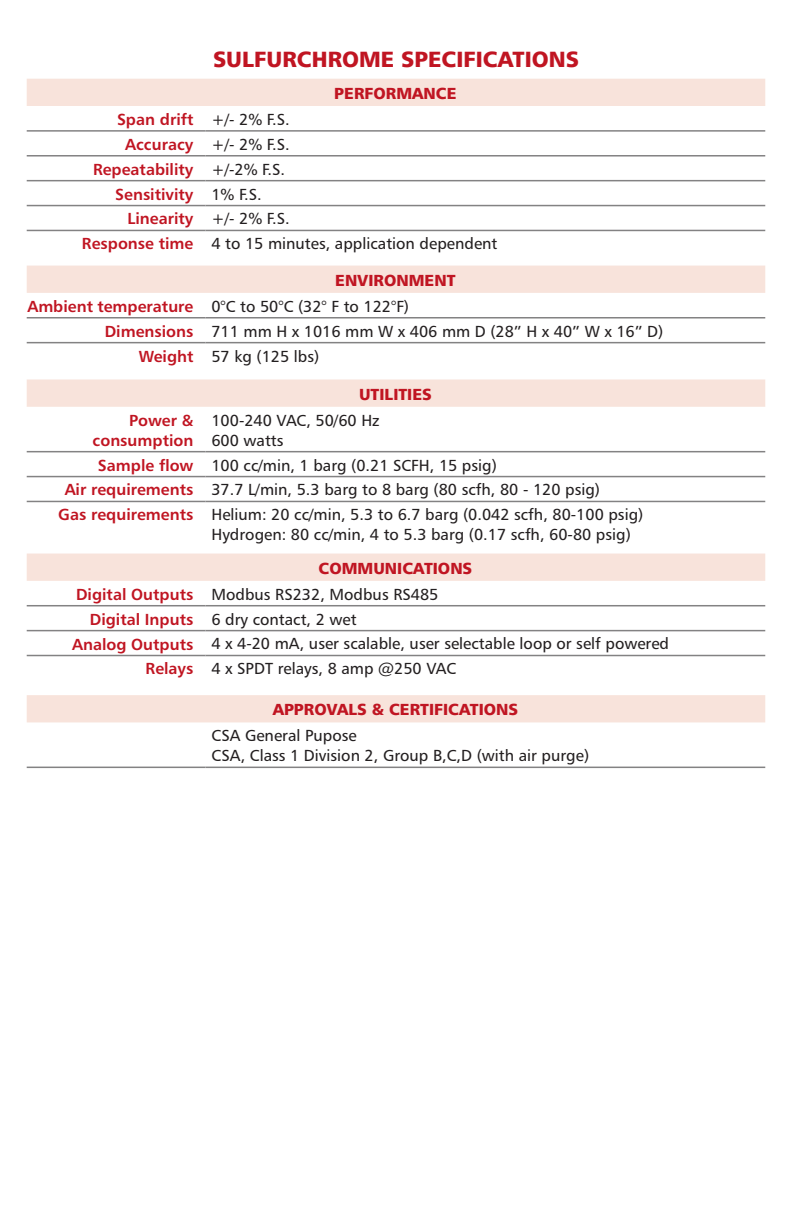
<style>
.page{position:relative;width:792px;height:1224px;background:#fff}
.page>*{position:absolute;margin:0;border:0;box-sizing:border-box;transform-origin:0 0}
.Red_Head{font:22px "Humanist 777 BT Black B";color:#c01522}
.Spec_chart{font:16px "Humanist 777 BT Roman B";color:#231f20}
.Spec_chart_title{font:16px/20px "Humanist 777 BT Bold B";color:#c01522;text-align:right}
.Category{font:16px "Humanist 777 BT Black B";color:#c01522}
.Specification{font:16px "Humanist 777 BT Roman B";color:#231f20}
</style>
<div class="page">
<svg style="left:27px;top:79px;width:738px;height:643px"></svg>
<hr style="left:27px;top:130px;width:178px;height:2px;background:#838283">
<hr style="left:27px;top:155px;width:178px;height:2px;background:#838283">
<hr style="left:27px;top:180px;width:178px;height:1px;background:#838283">
<hr style="left:27px;top:205px;width:178px;height:1px;background:#838283">
<hr style="left:27px;top:230px;width:178px;height:1px;background:#838283">
<hr style="left:27px;top:317px;width:178px;height:2px;background:#838283">
<hr style="left:27px;top:342px;width:178px;height:1px;background:#838283">
<hr style="left:27px;top:451px;width:178px;height:1px;background:#838283">
<hr style="left:27px;top:476px;width:178px;height:1px;background:#838283">
<hr style="left:27px;top:501px;width:178px;height:1px;background:#838283">
<hr style="left:27px;top:605px;width:178px;height:1px;background:#838283">
<hr style="left:27px;top:630px;width:178px;height:1px;background:#838283">
<hr style="left:27px;top:655px;width:178px;height:1px;background:#838283">
<hr style="left:27px;top:767px;width:178px;height:1px;background:#838283">
<hr style="left:205px;top:130px;width:560px;height:2px;background:#838283">
<hr style="left:205px;top:155px;width:560px;height:2px;background:#838283">
<hr style="left:205px;top:180px;width:560px;height:1px;background:#838283">
<hr style="left:205px;top:205px;width:560px;height:1px;background:#838283">
<hr style="left:205px;top:230px;width:560px;height:1px;background:#838283">
<hr style="left:205px;top:451px;width:560px;height:1px;background:#838283">
<hr style="left:205px;top:476px;width:560px;height:1px;background:#838283">
<hr style="left:205px;top:501px;width:560px;height:1px;background:#838283">
<hr style="left:205px;top:605px;width:560px;height:1px;background:#838283">
<hr style="left:205px;top:630px;width:560px;height:1px;background:#838283">
<hr style="left:205px;top:655px;width:560px;height:1px;background:#838283">
<hr style="left:205px;top:767px;width:560px;height:1px;background:#838283">
<hr style="left:205px;top:317px;width:560px;height:2px;background:#838283">
<hr style="left:205px;top:342px;width:560px;height:1px;background:#838283">
<p class="Red_Head" style="left:213px;top:45px;width:367px">SULFURCHROME SPECIFICATIONS</p>
<p class="Category" style="left:334px;top:83px;width:124px">PERFORMANCE</p>
<p class="Spec_chart_title" style="left:117px;top:109px;width:78px">Span drift</p>
<p class="Specification" style="left:211px;top:109px;width:80px">+/- 2% F.S.</p>
<p class="Spec_chart_title" style="left:125px;top:134px;width:70px">Accuracy</p>
<p class="Specification" style="left:211px;top:134px;width:80px">+/- 2% F.S.</p>
<p class="Spec_chart_title" style="left:93px;top:159px;width:102px">Repeatability</p>
<p class="Specification" style="left:211px;top:159px;width:75px">+/-2% F.S.</p>
<p class="Spec_chart_title" style="left:115px;top:184px;width:80px">Sensitivity</p>
<p class="Specification" style="left:211px;top:184px;width:52px">1% F.S.</p>
<p class="Spec_chart_title" style="left:127px;top:209px;width:67px">Linearity</p>
<p class="Specification" style="left:211px;top:209px;width:80px">+/- 2% F.S.</p>
<p class="Spec_chart_title" style="left:82px;top:233px;width:113px">Response time</p>
<p class="Spec_chart" style="left:211px;top:234px;width:288px">4 to 15 minutes, application dependent</p>
<p class="Category" style="left:335px;top:270px;width:122px">ENVIRONMENT</p>
<p class="Spec_chart_title" style="left:27px;top:296px;width:168px">Ambient temperature</p>
<p class="Spec_chart" style="left:211px;top:296px;width:199px">0°C to 50°C (32° F to 122°F)</p>
<p class="Spec_chart_title" style="left:105px;top:321px;width:90px">Dimensions</p>
<p class="Spec_chart" style="left:211px;top:321px;width:453px">711 mm H x 1016 mm W x 406 mm D (28” H x 40” W x 16” D)</p>
<p class="Spec_chart_title" style="left:139px;top:346px;width:56px">Weight</p>
<p class="Spec_chart" style="left:211px;top:346px;width:109px">57 kg (125 lbs)</p>
<p class="Category" style="left:359px;top:384px;width:74px">UTILITIES</p>
<p class="Spec_chart_title" style="left:93px;top:410px;width:102px">Power &amp; consumption</p>
<p class="Spec_chart" style="left:211px;top:410px;width:170px">100-240 VAC, 50/60 Hz</p>
<p class="Spec_chart" style="left:211px;top:430px;width:73px">600 watts</p>
<p class="Spec_chart_title" style="left:98px;top:455px;width:97px">Sample flow</p>
<p class="Spec_chart" style="left:211px;top:455px;width:287px">100 cc/min, 1 barg (0.21 SCFH, 15 psig)</p>
<p class="Spec_chart_title" style="left:65px;top:480px;width:130px">Air requirements</p>
<p class="Spec_chart" style="left:211px;top:480px;width:390px">37.7 L/min, 5.3 barg to 8 barg (80 scfh, 80 - 120 psig)</p>
<p class="Spec_chart_title" style="left:58px;top:504px;width:137px">Gas requirements</p>
<p class="Spec_chart" style="left:211px;top:505px;width:433px">Helium: 20 cc/min, 5.3 to 6.7 barg (0.042 scfh, 80-100 psig)</p>
<p class="Spec_chart" style="left:211px;top:525px;width:421px">Hydrogen: 80 cc/min, 4 to 5.3 barg (0.17 scfh, 60-80 psig)</p>
<p class="Category" style="left:319px;top:558px;width:155px">COMMUNICATIONS</p>
<p class="Spec_chart_title" style="left:76px;top:584px;width:119px">Digital Outputs</p>
<p class="Spec_chart" style="left:211px;top:584px;width:228px">Modbus RS232, Modbus RS485</p>
<p class="Spec_chart_title" style="left:90px;top:609px;width:105px">Digital Inputs</p>
<p class="Spec_chart" style="left:211px;top:609px;width:147px">6 dry contact, 2 wet</p>
<p class="Spec_chart_title" style="left:72px;top:634px;width:123px">Analog Outputs</p>
<p class="Spec_chart" style="left:211px;top:634px;width:459px">4 x 4-20 mA, user scalable, user selectable loop or self powered</p>
<p class="Spec_chart_title" style="left:146px;top:658px;width:49px">Relays</p>
<p class="Spec_chart" style="left:211px;top:659px;width:246px">4 x SPDT relays, 8 amp @250 VAC</p>
<p class="Category" style="left:273px;top:699px;width:247px">APPROVALS &amp; CERTIFICATIONS</p>
<p class="Spec_chart" style="left:211px;top:726px;width:147px">CSA General Pupose</p>
<p class="Spec_chart" style="left:211px;top:746px;width:379px">CSA, Class 1 Division 2, Group B,C,D (with air purge)</p>
</div>
